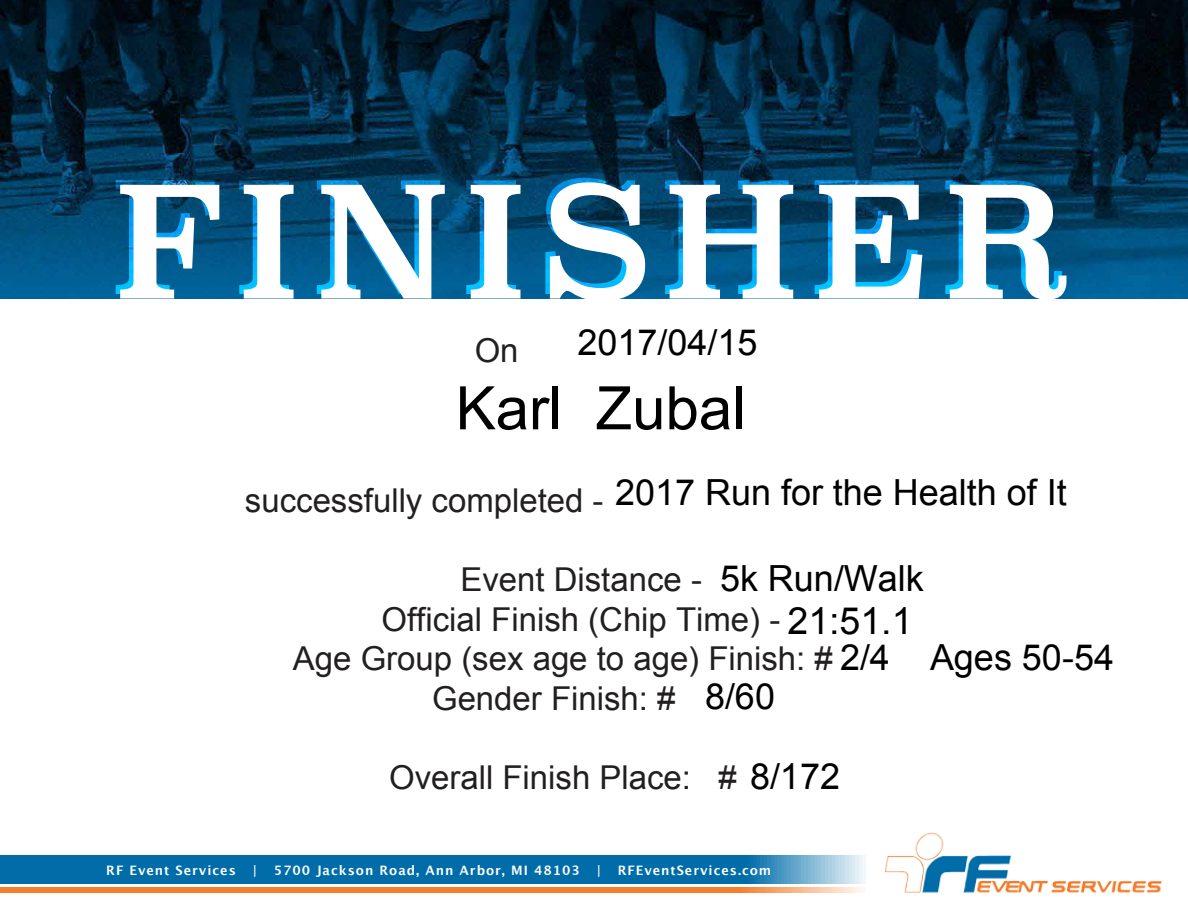
<style>
.page{position:relative;width:1188px;height:918px;background:#fff}
.page>*{position:absolute;margin:0;border:0;box-sizing:border-box;transform-origin:0 0}
.t1{font:153px "Superclarendon";letter-spacing:.1em;color:#fff}
.t2{font:60px "Arial";color:#000}
.t3{font:37.5px "Arial";color:#000}
.t4{font:36px "Arial";color:#000}
.t5{font:32.85px "Arial";color:#221f20}
.t6{font:700 13.05px "Lucida Grande";letter-spacing:.075em;color:#fff}
.s1{font-size:36px;color:#000}
</style>
<div class="page">
<img style="left:0;top:0;width:1188px;height:298px">
<img style="left:884px;top:832px;width:278px;height:61px">
<svg style="left:0;top:856px;width:865px;height:27px;background:#1076ae"></svg>
<svg style="left:0;top:887px;width:865px;height:5px;background:#f48739"></svg>
<h1 class="t1" style="left:110px;top:135px;width:957px">FINISHER</h1>
<p class="t5" style="left:475px;top:328px;width:45px">On</p>
<p class="t4" style="left:578px;top:323px;width:182px">2017/04/15</p>
<h2 class="t2" style="left:456px;top:375px;width:291px">Karl Zubal</h2>
<p class="t5" style="left:245px;top:479px;width:360px">successfully completed -</p>
<p class="t4" style="left:615px;top:473px;width:453px">2017 Run for the Health of It</p>
<p class="t4" style="left:720px;top:558px;width:205px">5k Run/Walk</p>
<p class="t5" style="left:460px;top:558px;width:243px">Event Distance -</p>
<p class="t5" style="left:382px;top:598px;width:400px">Official Finish (Chip Time) -</p>
<p class="t5" style="left:293px;top:637px;width:599px">Age Group (sex age to age) Finish: # <span class="s1">2/4</span></p>
<p class="t5" style="left:432px;top:677px;width:245px">Gender Finish: #</p>
<p class="t3" style="left:788px;top:600px;width:127px">21:51.1</p>
<p class="t4" style="left:930px;top:638px;width:186px">Ages 50-54</p>
<p class="t4" style="left:705px;top:677px;width:72px">8/60</p>
<p class="t5" style="left:389px;top:756px;width:452px">Overall Finish Place: # <span class="s1">8/172</span></p>
<p class="t6" style="left:106px;top:860px;width:131px">RF Event Services</p>
<p class="t6" style="left:252px;top:860px;width:6px">|</p>
<p class="t6" style="left:274px;top:860px;width:308px">5700 Jackson Road, Ann Arbor, MI 48103</p>
<p class="t6" style="left:596px;top:860px;width:6px">|</p>
<p class="t6" style="left:618px;top:860px;width:155px">RFEventServices.com</p>
</div>
